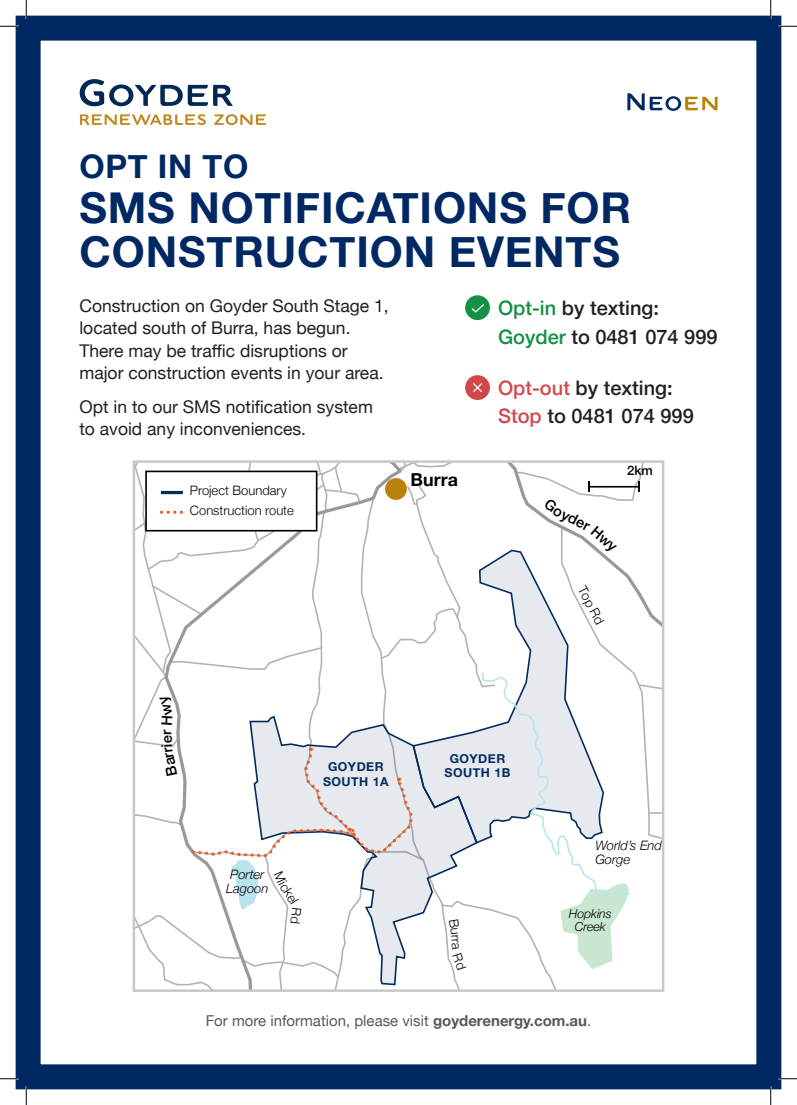
<style>
.page{position:relative;width:797px;height:1105px;background:#fff}
.page>*{position:absolute;margin:0;border:0;box-sizing:border-box;transform-origin:0 0}
.t1{font:700 42.5px/44.5px "Helvetica Neue";letter-spacing:.02em;color:#002964}
.t2{font:700 32.5px "Helvetica Neue";letter-spacing:.02em;color:#002964}
.t3{font:500 20px/28.8px "Helvetica Neue";color:#231f20}
.t4{font:700 17.88px "Helvetica Neue";color:#000}
.t5{font:17.5px/22.5px "Helvetica Neue";color:#231f20}
.t6{font:15px "Helvetica Neue";color:#57585a}
.t7{font:500 14.62px "Helvetica Neue";color:#000}
.t8{font:300 13px "Helvetica Neue";color:#000}
.t9{font:italic 300 13px/13.2px "Helvetica Neue";color:#000;text-align:center}
.t10{font:500 13px "Helvetica Neue";color:#000}
.t11{font:700 12.38px/14.8px "Helvetica Neue";letter-spacing:.04em;color:#042b60;text-align:center}
.t12{font:italic 300 12.38px/13.2px "Helvetica Neue";color:#000;text-align:center}
.s1{color:#159044}
.s2{color:#d1484c}
.s3{font-weight:700}
</style>
<div class="page">
<div style="left:16px;top:16px;width:765px;height:1073px;border:25px solid #002964"></div>
<svg style="left:627px;top:93px;width:90px;height:18px"></svg>
<svg style="left:80px;top:79px;width:153px;height:27px"></svg>
<svg style="left:80px;top:114px;width:126px;height:11px"></svg>
<svg style="left:214px;top:114px;width:52px;height:11px"></svg>
<div style="left:465px;top:295px;width:25px;height:25px;background:#159044;border-radius:50%"></div>
<svg style="left:471px;top:304px;width:14px;height:9px"></svg>
<div style="left:465px;top:375px;width:25px;height:25px;background:#d1484c;border-radius:50%"></div>
<svg style="left:473px;top:383px;width:9px;height:10px"></svg>
<svg style="left:0;top:25px;width:19px;height:2px"></svg>
<svg style="left:778px;top:25px;width:19px;height:2px"></svg>
<svg style="left:0;top:1078px;width:19px;height:1px"></svg>
<svg style="left:778px;top:1078px;width:19px;height:1px"></svg>
<svg style="left:25px;top:0;width:2px;height:19px"></svg>
<svg style="left:25px;top:1086px;width:2px;height:19px"></svg>
<svg style="left:770px;top:0;width:1px;height:19px"></svg>
<svg style="left:770px;top:1086px;width:1px;height:19px"></svg>
<svg style="left:134px;top:462px;width:529px;height:529px"></svg>
<p class="t2" style="left:79px;top:141px;width:170px">OPT IN TO</p>
<p class="t1" style="left:79px;top:186px;width:553px">SMS NOTIFICATIONS FOR<br>CONSTRUCTION EVENTS</p>
<p class="t5" style="left:79px;top:295px;width:311px">Construction on Goyder South Stage 1, located south of Burra, has begun.<br>There may be traffic disruptions or major construction events in your area.</p>
<p class="t5" style="left:79px;top:396px;width:295px">Opt in to our SMS notification system to avoid any inconveniences.</p>
<h5 class="t3" style="left:498px;top:292px;width:221px"><span class="s1">Opt-in</span> by texting:<br><span class="s1">Goyder</span> to 0481 074 999</h5>
<h5 class="t3" style="left:498px;top:372px;width:197px"><span class="s2">Opt-out</span> by texting:<br><span class="s2">Stop</span> to 0481 074 999</h5>
<p class="t8" style="left:190px;top:480px;width:98px">Project Boundary</p>
<p class="t8" style="left:190px;top:500px;width:105px">Construction route</p>
<p class="t4" style="left:410px;top:466px;width:49px">Burra</p>
<p class="t7" style="left:567px;top:502px;width:31px;rotate:27deg">yder</p>
<p class="t8" style="left:591px;top:582px;width:43px;rotate:63deg">Top Rd</p>
<p class="t10" style="left:627px;top:460px;width:27px">2km</p>
<p class="t7" style="left:154px;top:735px;width:7px;rotate:-90deg">r</p>
<p class="t11" style="left:323px;top:759px;width:67px">GOYDER<br>SOUTH 1A</p>
<p class="t11" style="left:444px;top:751px;width:67px">GOYDER<br>SOUTH 1B</p>
<p class="t9" style="left:226px;top:867px;width:44px">Porter<br>Lagoon</p>
<p class="t8" style="left:292px;top:878px;width:24px;rotate:57deg">ckel</p>
<p class="t9" style="left:595px;top:838px;width:68px;text-align:left">World’s End<br>Gorge</p>
<p class="t12" style="left:568px;top:906px;width:45px">Hopkins<br>Creek</p>
<p class="t6" style="left:206px;top:1009px;width:387px">For more information, please visit <span class="s3">goyderenergy.com.au</span>.</p>
</div>
